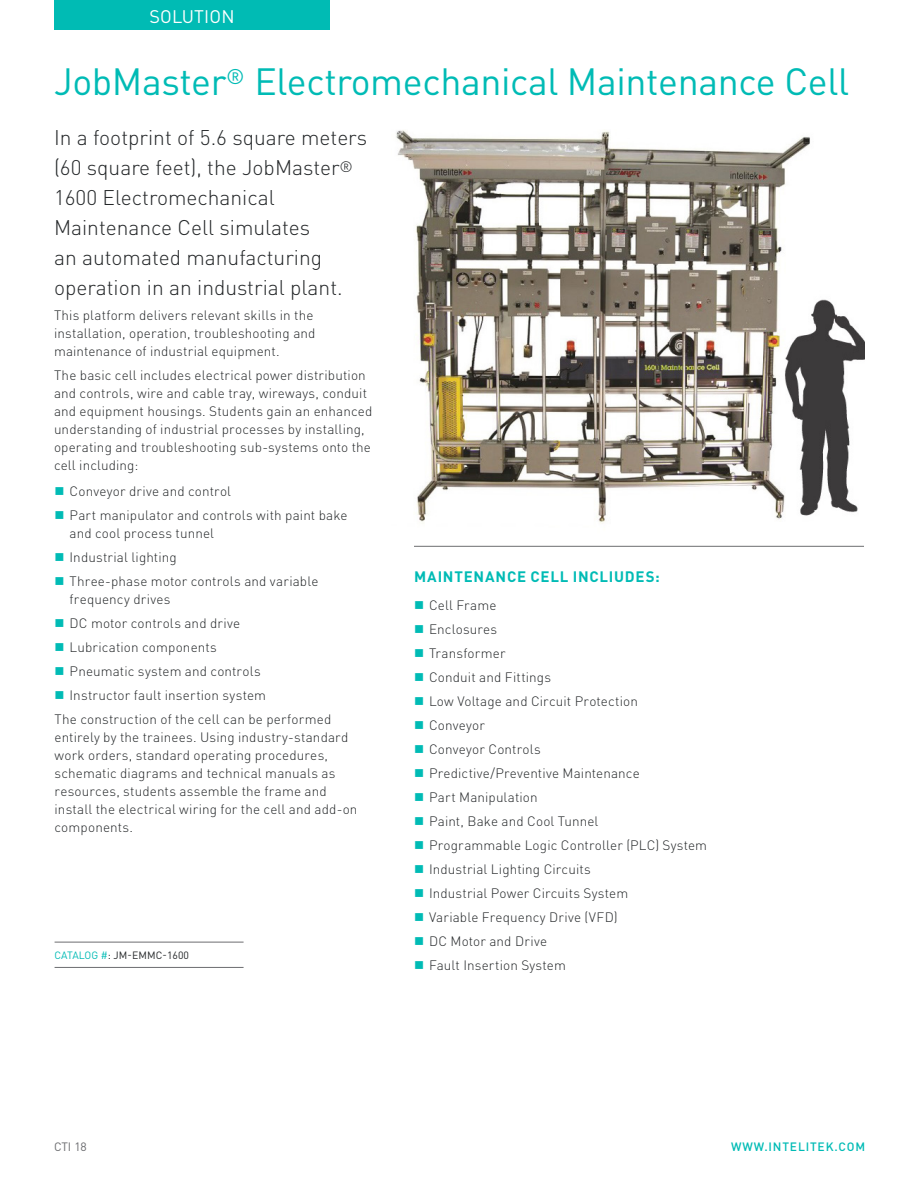
<style>
.page{position:relative;width:918px;height:1188px;background:#fff}
.page>*{position:absolute;margin:0;border:0;box-sizing:border-box;transform-origin:0 0}
.Heading_2{font:37.5px "DINOT";letter-spacing:-.01em;color:#00bbb5}
.description_big{font:300 21px/30px "DINOT";color:#242729}
.Page_Topic{font:18px "DINOT";letter-spacing:.01em;color:#fff}
.Body_copy_gray{font:700 15px "DINOT";letter-spacing:.05em;color:#00bbb5}
.body_text{font:300 13.5px/18px "DINOT";letter-spacing:.01em;color:#242729}
.t1{font:500 12px "DINOT";letter-spacing:.07em;color:#00bbb5}
.t2{font:12px "DINOT";color:#6c6d70}
.CATALOG_NUMBER{font:10.5px "DINOT";color:#242729}
.s1{font-size:15px}
.s2{color:#00bbb5}
</style>
<div class="page">
<div style="left:54px;top:0;width:276px;height:30px;background:#00bbb4"></div>
<img style="left:396px;top:130px;width:468px;height:393px">
<hr style="left:414px;top:546px;width:450px;height:1px;background:#6c6d70">
<hr style="left:55px;top:942px;width:189px;height:1px;background:#6c6d70">
<hr style="left:55px;top:967px;width:189px;height:1px;background:#6c6d70">
<p class="Page_Topic" style="left:149px;top:5px;width:87px">SOLUTION</p>
<p class="Heading_2" style="left:54px;top:58px;width:797px">JobMaster<sup>®</sup> Electromechanical Maintenance Cell</p>
<p class="description_big" style="left:54px;top:122px;width:315px">In a footprint of 5.6 square meters (60 square feet), the JobMaster<span class="s1">®<br></span>1600 Electromechanical<br>Maintenance Cell simulates<br>an automated manufacturing operation in an industrial plant.</p>
<p class="body_text" style="left:54px;top:306px;width:263px">This platform delivers relevant skills in the installation, operation, troubleshooting and maintenance of industrial equipment.</p>
<p class="body_text" style="left:54px;top:366px;width:320px">The basic cell includes electrical power distribution and controls, wire and cable tray, wireways, conduit and equipment housings. Students gain an enhanced understanding of industrial processes by installing, operating and troubleshooting sub-systems onto the cell including:</p>
<p class="body_text" style="left:70px;top:482px;width:163px">Conveyor drive and control</p>
<p class="body_text" style="left:70px;top:506px;width:279px">Part manipulator and controls with paint bake and cool process tunnel</p>
<p class="body_text" style="left:70px;top:548px;width:109px">Industrial lighting</p>
<p class="body_text" style="left:70px;top:572px;width:250px">Three-phase motor controls and variable frequency drives</p>
<p class="body_text" style="left:70px;top:614px;width:172px">DC motor controls and drive</p>
<p class="body_text" style="left:70px;top:638px;width:149px">Lubrication components</p>
<p class="body_text" style="left:70px;top:662px;width:193px">Pneumatic system and controls</p>
<p class="body_text" style="left:70px;top:686px;width:198px">Instructor fault insertion system</p>
<p class="body_text" style="left:55px;top:710px;width:304px">The construction of the cell can be performed entirely by the trainees. Using industry-standard work orders, standard operating procedures, schematic diagrams and technical manuals as resources, students assemble the frame and install the electrical wiring for the cell and add-on components.</p>
<p class="CATALOG_NUMBER" style="left:55px;top:949px;width:136px"><span class="s2">CATALOG #</span>: JM-EMMC-1600</p>
<p class="Body_copy_gray" style="left:414px;top:567px;width:247px">MAINTENANCE CELL INCLIUDES:</p>
<p class="body_text" style="left:429px;top:596px;width:69px">Cell Frame</p>
<p class="body_text" style="left:429px;top:620px;width:70px">Enclosures</p>
<p class="body_text" style="left:429px;top:644px;width:78px">Transformer</p>
<p class="body_text" style="left:429px;top:668px;width:124px">Conduit and Fittings</p>
<p class="body_text" style="left:429px;top:692px;width:210px">Low Voltage and Circuit Protection</p>
<p class="body_text" style="left:429px;top:716px;width:57px">Conveyor</p>
<p class="body_text" style="left:429px;top:740px;width:113px">Conveyor Controls</p>
<p class="body_text" style="left:429px;top:764px;width:212px">Predictive/Preventive Maintenance</p>
<p class="body_text" style="left:429px;top:788px;width:110px">Part Manipulation</p>
<p class="body_text" style="left:429px;top:812px;width:171px">Paint, Bake and Cool Tunnel</p>
<p class="body_text" style="left:429px;top:836px;width:280px">Programmable Logic Controller (PLC) System</p>
<p class="body_text" style="left:429px;top:860px;width:163px">Industrial Lighting Circuits</p>
<p class="body_text" style="left:429px;top:884px;width:201px">Industrial Power Circuits System</p>
<p class="body_text" style="left:429px;top:908px;width:190px">Variable Frequency Drive (VFD)</p>
<p class="body_text" style="left:429px;top:932px;width:120px">DC Motor and Drive</p>
<p class="body_text" style="left:429px;top:956px;width:138px">Fault Insertion System</p>
<p class="t2" style="left:54px;top:1139px;width:34px">CTI 18</p>
<p class="t1" style="left:731px;top:1139px;width:135px">WWW.INTELITEK.COM</p>
</div>
